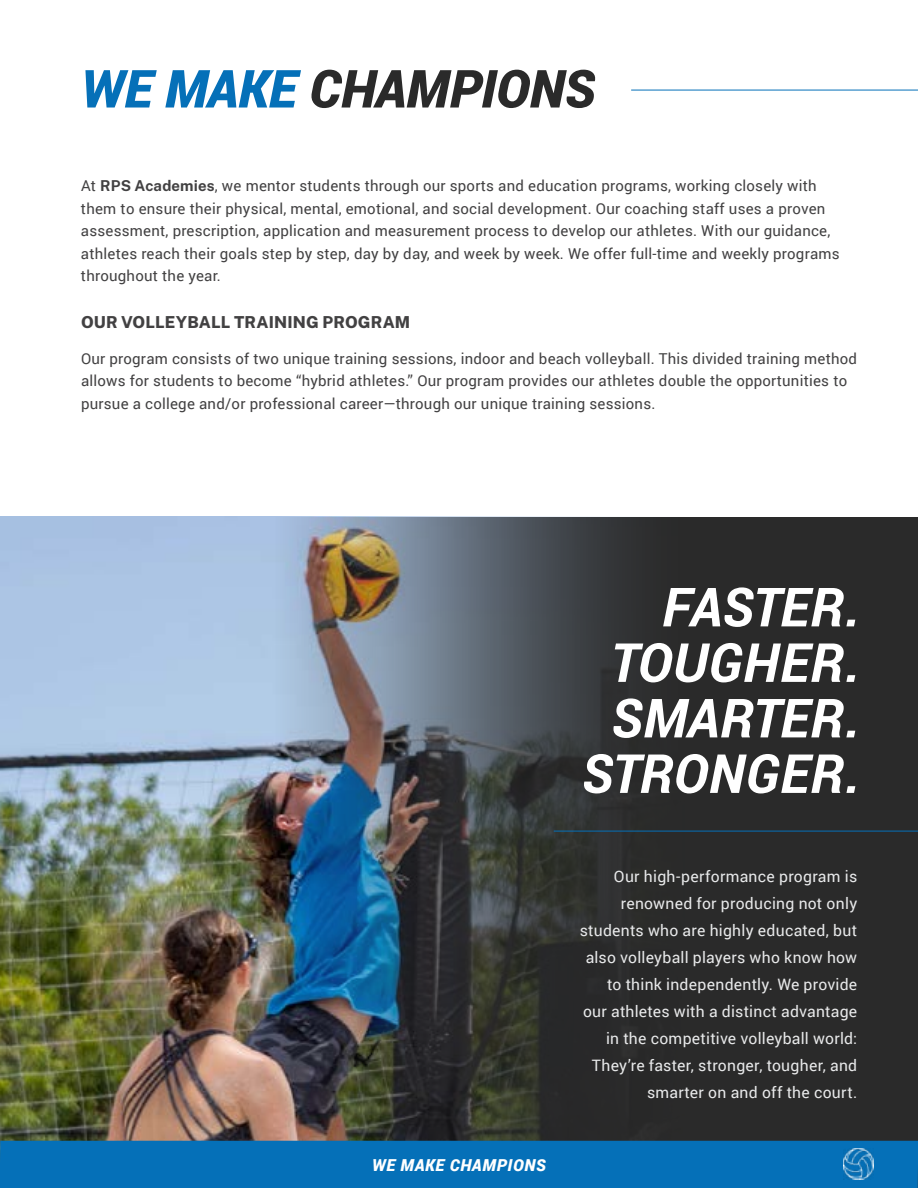
<style>
.page{position:relative;width:918px;height:1188px;background:#fff}
.page>*{position:absolute;margin:0;border:0;box-sizing:border-box;transform-origin:0 0}
.t1{font:italic 700 54px/55.5px "Roboto";letter-spacing:.01em;color:#fff;text-align:right}
.t2{font:italic 900 52.5px "Roboto";letter-spacing:-.005em;color:#2a2a2a}
.t3{font:800 16.5px "Public Sans";letter-spacing:.01em;color:#424142}
.t4{font:italic 900 16.5px "Roboto";letter-spacing:.045em;color:#fff}
.t5{font:15.75px/27px "Roboto";letter-spacing:.015em;color:#e8e9ea;text-align:right}
.t6{font:15px/22.5px "Roboto";letter-spacing:.015em;color:#424142}
.s1{color:#0570b8}
.s2{font-family:"Public Sans";font-weight:700}
</style>
<div class="page">
<div style="left:0;top:517px;width:918px;height:671px;background:#2a2a2a"></div>
<img style="left:0;top:517px;width:718px;height:624px">
<hr style="left:554px;top:831px;width:364px;height:1px;background:#0570b8">
<hr style="left:631px;top:90px;width:287px;height:1px;background:#0570b8">
<div style="left:0;top:1141px;width:918px;height:47px;background:#0570b8"></div>
<img style="left:843px;top:1149px;width:31px;height:31px">
<h2 class="t2" style="left:81px;top:52px;width:515px"><span class="s1">WE MAKE</span> CHAMPIONS</h2>
<p class="t6" style="left:81px;top:174px;width:760px">At <span class="s2">RPS Academies</span>, we mentor students through our sports and education programs, working closely with them to ensure their physical, mental, emotional, and social development. Our coaching staff uses a proven assessment, prescription, application and measurement process to develop our athletes. With our guidance, athletes reach their goals step by step, day by day, and week by week. We offer full-time and weekly programs throughout the year.</p>
<p class="t3" style="left:81px;top:310px;width:331px">OUR VOLLEYBALL TRAINING PROGRAM</p>
<p class="t6" style="left:81px;top:347px;width:778px">Our program consists of two unique training sessions, indoor and beach volleyball. This divided training method allows for students to become “hybrid athletes.” Our program provides our athletes double the opportunities to pursue a college and/or professional career—through our unique training sessions.</p>
<h1 class="t1" style="left:582px;top:577px;width:280px">FASTER.<br>TOUGHER.<br>SMARTER.<br>STRONGER.</h1>
<p class="t4" style="left:372px;top:1154px;width:175px">WE MAKE CHAMPIONS</p>
<p class="t5" style="left:580px;top:862px;width:279px">Our high-performance program is renowned for producing not only students who are highly educated, but also volleyball players who know how to think independently. We provide our athletes with a distinct advantage in the competitive volleyball world:<br>They’re faster, stronger, tougher, and smarter on and off the court.</p>
</div>
